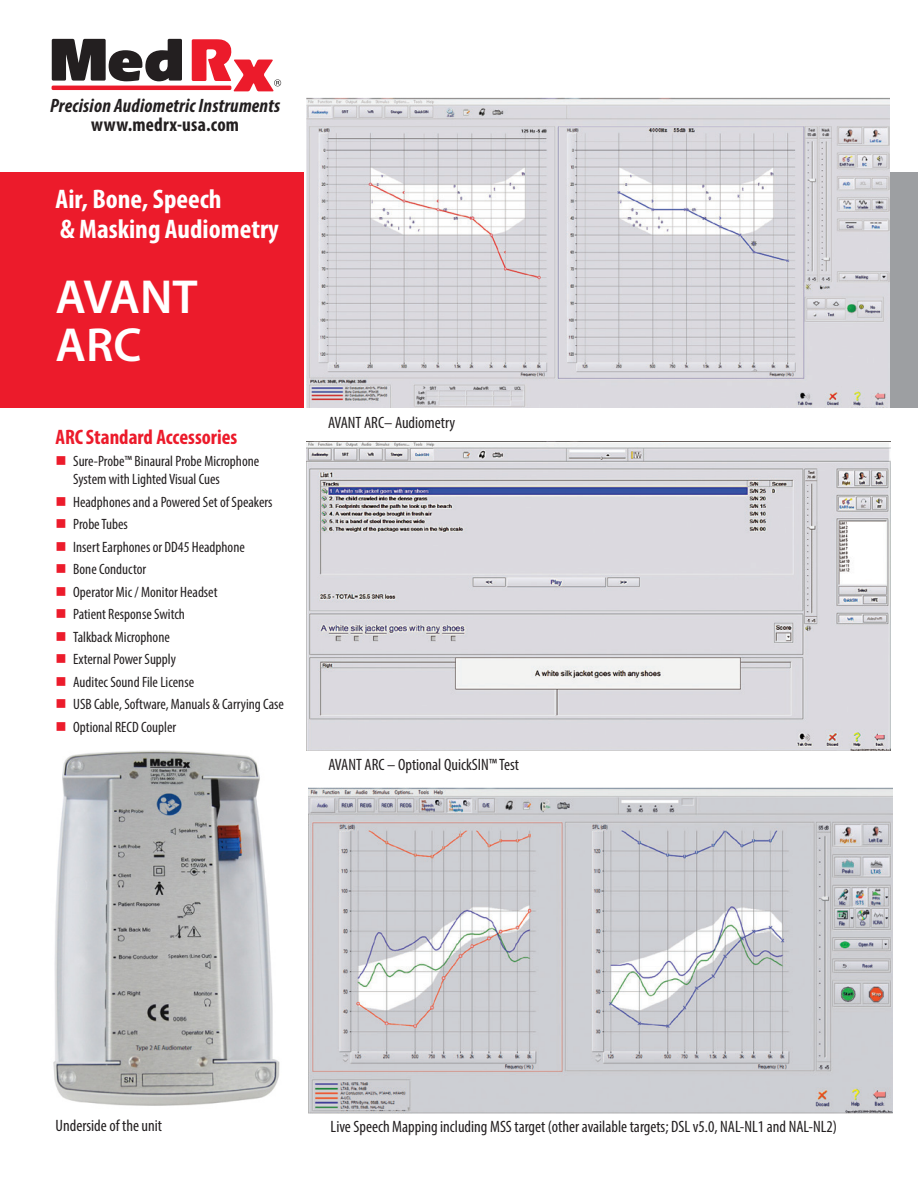
<style>
.page{position:relative;width:918px;height:1188px;background:#fff}
.page>*{position:absolute;margin:0;border:0;box-sizing:border-box;transform-origin:0 0}
.t1{font:600 48px/48px "Myriad Pro";color:#fff}
.t2{font:700 condensed 27px "Myriad Pro";color:#fff}
.t3{font:700 condensed 21px "Myriad Pro";color:#ec1b2b}
.t4{font:italic 700 condensed 19.35px "Myriad Pro";letter-spacing:.01em;color:#231f20}
.t5{font:700 condensed 19.35px "Myriad Pro";letter-spacing:.01em;color:#231f20}
.t6{font:condensed 16.5px "Myriad Pro";color:#231f20}
.t7{font:condensed 15px/18px "Myriad Pro";color:#231f20}
.s1{color:#ec1b2b}
</style>
<div class="page">
<div style="left:308px;top:172px;width:610px;height:236px;background:#9d9fa2"></div>
<div style="left:0;top:172px;width:303px;height:236px;background:#ec1b2b"></div>
<hr style="left:52px;top:86px;width:179px;height:4px;background:#ec1b2b;border-radius:2px">
<svg style="left:52px;top:39px;width:130px;height:42px"></svg>
<svg style="left:192px;top:39px;width:89px;height:52px"></svg>
<img style="left:309px;top:787px;width:583px;height:326px">
<img style="left:307px;top:441px;width:583px;height:310px">
<img style="left:306px;top:98px;width:584px;height:309px">
<img style="left:53px;top:750px;width:227px;height:356px">
<p class="t4" style="left:50px;top:94px;width:232px">Precision Audiometric Instruments</p>
<p class="t5" style="left:91px;top:113px;width:150px">www.medrx-usa.com</p>
<p class="t2" style="left:56px;top:182px;width:167px">Air, Bone, Speech</p>
<p class="t2" style="left:60px;top:212px;width:220px">&amp; Masking Audiometry</p>
<p class="t1" style="left:56px;top:272px;width:144px">AVANT<br>ARC</p>
<p class="t3" style="left:56px;top:423px;width:183px">ARC Standard Accessories</p>
<p class="t7" style="left:73px;top:452px;width:188px;text-indent:-18px"><span class="s1">■</span> Sure-Probe™ Binaural Probe Microphone<br>System with Lighted Visual Cues</p>
<p class="t7" style="left:56px;top:492px;width:218px"><span class="s1">■</span> Headphones and a Powered Set of Speakers</p>
<p class="t7" style="left:56px;top:515px;width:74px"><span class="s1">■</span> Probe Tubes</p>
<p class="t7" style="left:56px;top:537px;width:191px"><span class="s1">■</span> Insert Earphones or DD45 Headphone</p>
<p class="t7" style="left:56px;top:560px;width:92px"><span class="s1">■</span> Bone Conductor</p>
<p class="t7" style="left:56px;top:582px;width:163px"><span class="s1">■</span> Operator Mic / Monitor Headset</p>
<p class="t7" style="left:56px;top:605px;width:131px"><span class="s1">■</span> Patient Response Switch</p>
<p class="t7" style="left:56px;top:627px;width:116px"><span class="s1">■</span> Talkback Microphone</p>
<p class="t7" style="left:56px;top:650px;width:122px"><span class="s1">■</span> External Power Supply</p>
<p class="t7" style="left:56px;top:672px;width:140px"><span class="s1">■</span> Auditec Sound File License</p>
<p class="t7" style="left:56px;top:695px;width:230px"><span class="s1">■</span> USB Cable, Software, Manuals &amp; Carrying Case</p>
<p class="t7" style="left:56px;top:717px;width:122px"><span class="s1">■</span> Optional RECD Coupler</p>
<p class="t6" style="left:328px;top:412px;width:129px">AVANT ARC– Audiometry</p>
<p class="t6" style="left:329px;top:754px;width:192px">AVANT ARC – Optional QuickSIN™ Test</p>
<p class="t6" style="left:56px;top:1115px;width:108px">Underside of the unit</p>
<p class="t6" style="left:331px;top:1117px;width:508px">Live Speech Mapping including MSS target (other available targets; DSL v5.0, NAL-NL1 and NAL-NL2)</p>
</div>
